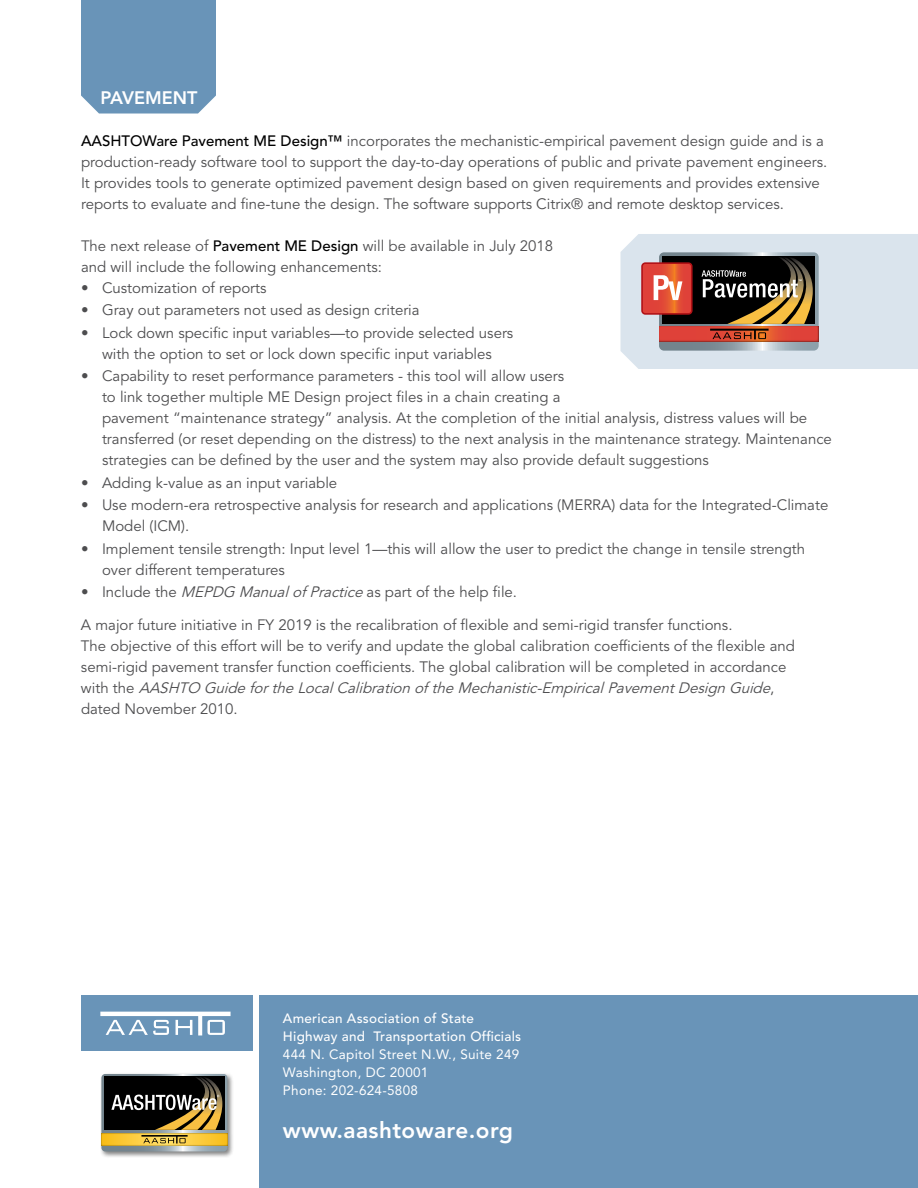
<style>
.page{position:relative;width:918px;height:1188px;background:#fff}
.page>*{position:absolute;margin:0;border:0;box-sizing:border-box;transform-origin:0 0}
.t1{font:800 22.5px "Avenir LT Std";letter-spacing:.02em;color:#fff}
.t2{font:800 18px "Avenir LT Std";color:#fff}
.t3{font:15px/21px "Avenir LT Std";color:#4d4d4f}
.t4{font:13.5px/18px "Avenir LT Std";letter-spacing:.02em;color:#fff}
.t5{font:500 13.5px/18px "Avenir LT Std";letter-spacing:.02em;color:#fff}
.s1{font-weight:500;color:#000}
.s2{font-style:italic}
</style>
<div class="page">
<div style="left:81px;top:0;width:135px;height:114px;background:#6994b8"></div>
<div style="left:81px;top:995px;width:172px;height:56px;background:#6994b8"></div>
<div style="left:260px;top:995px;width:658px;height:193px;background:#6994b8"></div>
<svg style="left:100px;top:1012px;width:131px;height:23px"></svg>
<div style="left:100px;top:1072px;width:135px;height:87px;background:#000;opacity:.5"></div>
<svg style="left:101px;top:1074px;width:134px;height:77px;background:#6d6447"></svg>
<svg style="left:620px;top:234px;width:298px;height:135px;background:#b3a7a6"></svg>
<p class="t2" style="left:100px;top:87px;width:98px">PAVEMENT</p>
<p class="t3" style="left:81px;top:130px;width:748px"><span class="s1">AASHTOWare Pavement ME Design™</span> incorporates the mechanistic-empirical pavement design guide and is a production-ready software tool to support the day-to-day operations of public and private pavement engineers.<br>It provides tools to generate optimized pavement design based on given requirements and provides extensive reports to evaluate and fine-tune the design. The software supports Citrix® and remote desktop services.</p>
<p class="t3" style="left:81px;top:235px;width:474px">The next release of <span class="s1">Pavement ME Design</span> will be available in July 2018 and will include the following enhancements:</p>
<p class="t3" style="left:81px;top:277px;width:187px">• Customization of reports</p>
<p class="t3" style="left:81px;top:300px;width:340px">• Gray out parameters not used as design criteria</p>
<p class="t3" style="left:81px;top:322px;width:434px;text-align:center">• Lock down specific input variables—to provide selected users with the option to set or lock down specific input variables</p>
<p class="t3" style="left:102px;top:366px;width:731px;text-indent:-21px">• Capability to reset performance parameters - this tool will allow users<br>to link together multiple ME Design project files in a chain creating a<br>pavement “maintenance strategy” analysis. At the completion of the initial analysis, distress values will be transferred (or reset depending on the distress) to the next analysis in the maintenance strategy. Maintenance strategies can be defined by the user and the system may also provide default suggestions</p>
<p class="t3" style="left:81px;top:472px;width:258px">• Adding k-value as an input variable</p>
<p class="t3" style="left:102px;top:495px;width:728px;text-indent:-21px">• Use modern-era retrospective analysis for research and applications (MERRA) data for the Integrated-Climate<br>Model (ICM).</p>
<p class="t3" style="left:102px;top:538px;width:705px;text-indent:-21px">• Implement tensile strength: Input level 1—this will allow the user to predict the change in tensile strength over different temperatures</p>
<p class="t3" style="left:81px;top:582px;width:438px">• Include the <span class="s2">MEPDG Manualof Practice</span>as part of the help file.</p>
<p class="t3" style="left:81px;top:615px;width:716px">A major future initiative in FY 2019 is the recalibration of flexible and semi-rigid transfer functions.<br>The objective of this effort will be to verify and update the global calibration coefficients of the flexible and semi-rigid pavement transfer function coefficients. The global calibration will be completed in accordance w i t h t h e <span class="s2">AASHTO GuidefortheLocalCalibrationof theMechanistic-EmpiricalPavementDesignGuide</span>, dated November 2010.</p>
<p class="t5" style="left:283px;top:1009px;width:240px">American Association of State<br>Highway and Transportation Officials</p>
<p class="t4" style="left:283px;top:1045px;width:238px">444 N. Capitol Street N.W., Suite 249<br>Washington, DC 20001<br>Phone: 202-624-5808</p>
<h1 class="t1" style="left:283px;top:1117px;width:232px">www.aashtoware.org</h1>
</div>
